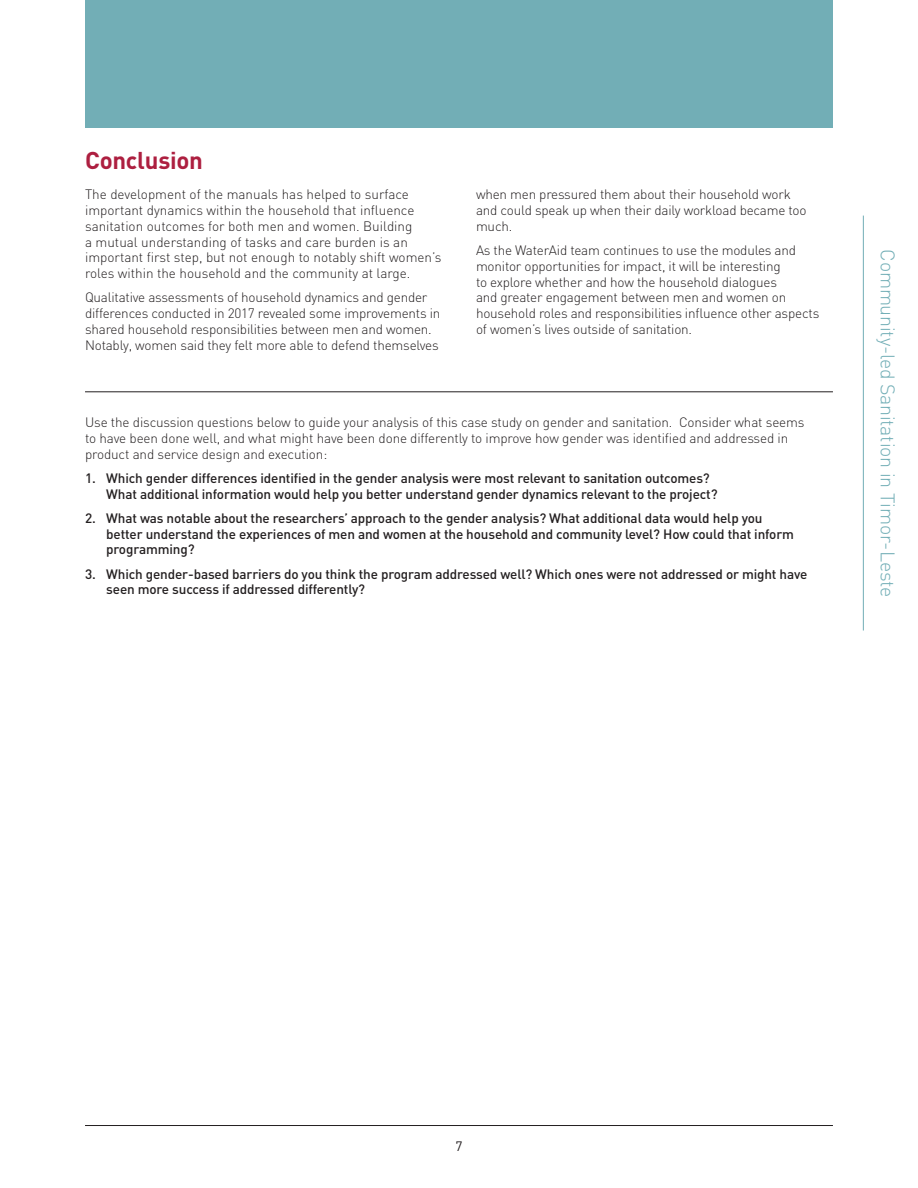
<style>
.page{position:relative;width:918px;height:1188px;background:#fff}
.page>*{position:absolute;margin:0;border:0;box-sizing:border-box;transform-origin:0 0}
._01__Body_Copy{font:700 24px "DIN";letter-spacing:-.01em;color:#ad1f40}
.t1{font:300 19.5px "DIN";letter-spacing:-.01em;color:#72aeb6}
._01__Body_Copy-2{font:300 13.5px/15.8px "DIN";letter-spacing:-.015em;color:#231f20}
.t2{font:500 13.5px/15.8px "DIN";letter-spacing:-.01em;color:#231f20}
.t3{font:13.5px "DIN";color:#231f20}
</style>
<div class="page">
<hr style="left:85px;top:1125px;width:748px;height:1px;background:#231f20">
<hr style="left:863px;top:216px;width:1px;height:415px;background:#72aeb6">
<div style="left:85px;top:0;width:748px;height:128px;background:#72aeb6"></div>
<hr style="left:85px;top:392px;width:748px;height:1px;background:#231f20">
<p class="_01__Body_Copy" style="left:85px;top:144px;width:119px">Conclusion</p>
<p class="_01__Body_Copy-2" style="left:85px;top:187px;width:358px">The development of the manuals has helped to surface important dynamics within the household that influence sanitation outcomes for both men and women. Building<br>a mutual understanding of tasks and care burden is an important first step, but not enough to notably shift women’s roles within the household and the community at large.</p>
<p class="_01__Body_Copy-2" style="left:85px;top:290px;width:357px">Qualitative assessments of household dynamics and gender differences conducted in 2017 revealed some improvements in shared household responsibilities between men and women.<br>Notably, women said they felt more able to defend themselves</p>
<p class="_01__Body_Copy-2" style="left:476px;top:187px;width:332px">when men pressured them about their household work and could speak up when their daily workload became too much.</p>
<p class="_01__Body_Copy-2" style="left:476px;top:242px;width:345px">As the WaterAid team continues to use the modules and monitor opportunities for impact, it will be interesting<br>to explore whether and how the household dialogues<br>and greater engagement between men and women on household roles and responsibilities influence other aspects of women’s lives outside of sanitation.</p>
<p class="_01__Body_Copy-2" style="left:85px;top:414px;width:721px">Use the discussion questions below to guide your analysis of this case study on gender and sanitation. Consider what seems to have been done well, and what might have been done differently to improve how gender was identified and addressed in product and service design and execution:</p>
<p class="t2" style="left:106px;top:470px;width:613px;text-indent:-21px">1. Which gender differences identified in the gender analysis were most relevant to sanitation outcomes?<br>What additional information would help you better understand gender dynamics relevant to the project?</p>
<p class="t2" style="left:106px;top:510px;width:689px;text-indent:-21px">2. What was notable about the researchers’ approach to the gender analysis? What additional data would help you better understand the experiences of men and women at the household and community level? How could that inform programming?</p>
<p class="t2" style="left:106px;top:565px;width:703px;text-indent:-21px">3. Which gender-based barriers do you think the program addressed well? Which ones were not addressed or might have seen more success if addressed differently?</p>
<h2 class="t1" style="left:900px;top:249px;width:349px;rotate:90deg">Community-led Sanitation in Timor-Leste</h2>
<p class="t3" style="left:455px;top:1138px;width:9px">7</p>
</div>
